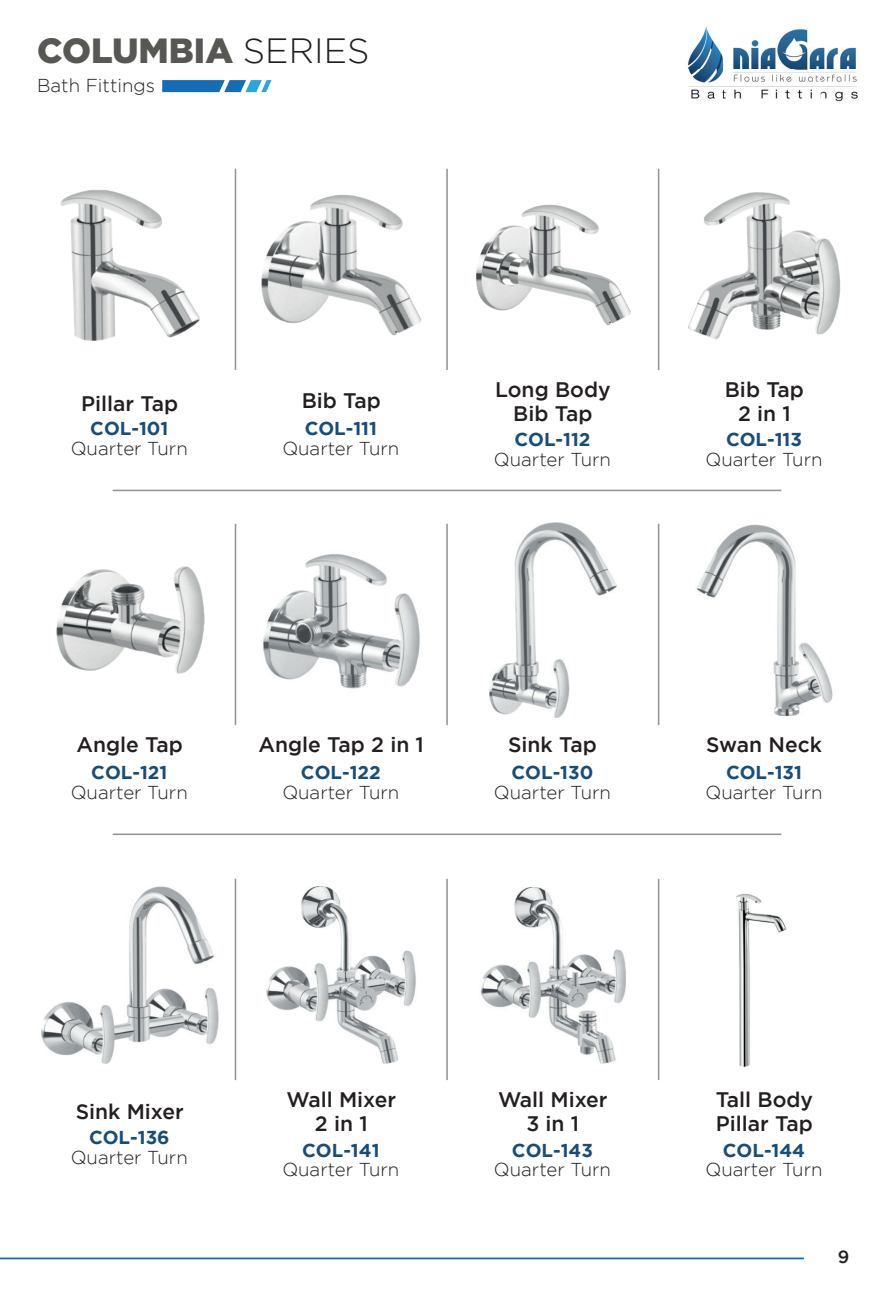
<style>
.page{position:relative;width:893px;height:1290px;background:#fff}
.page>*{position:absolute;margin:0;border:0;box-sizing:border-box;transform-origin:0 0}
.t1{font:900 35px "Gotham";color:#575854}
.t2{font:500 21px/24.5px "Gotham";color:#231f20;text-align:center}
.t3{font:300 18.55px "Gotham";color:#231f20}
.t4{font:700 18.55px "Gotham";color:#184d7a}
.t5{font:500 17.5px "Gotham";color:#231f20}
.s1{font-weight:300;color:#231f20}
</style>
<div class="page">
<img style="left:688px;top:26px;width:170px;height:76px">
<hr style="left:0;top:1257px;width:804px;height:2px;background:#1363af">
<svg style="left:162px;top:80px;width:110px;height:12px"></svg>
<hr style="left:113px;top:490px;width:668px;height:1px;background:#939598">
<hr style="left:113px;top:833px;width:668px;height:2px;background:#939598">
<hr style="left:235px;top:169px;width:1px;height:201px;background:#939598">
<hr style="left:446px;top:169px;width:2px;height:201px;background:#939598">
<hr style="left:658px;top:169px;width:1px;height:201px;background:#939598">
<img style="left:60px;top:189px;width:140px;height:152px">
<img style="left:261px;top:194px;width:160px;height:142px">
<img style="left:476px;top:204px;width:155px;height:122px">
<img style="left:688px;top:192px;width:153px;height:148px">
<hr style="left:235px;top:524px;width:1px;height:201px;background:#939598">
<hr style="left:446px;top:524px;width:2px;height:201px;background:#939598">
<hr style="left:658px;top:524px;width:1px;height:201px;background:#939598">
<img style="left:56px;top:566px;width:149px;height:108px">
<img style="left:263px;top:554px;width:157px;height:135px">
<img style="left:489px;top:522px;width:128px;height:196px">
<img style="left:696px;top:524px;width:137px;height:192px">
<hr style="left:235px;top:879px;width:1px;height:201px;background:#939598">
<hr style="left:446px;top:879px;width:2px;height:201px;background:#939598">
<hr style="left:658px;top:879px;width:1px;height:201px;background:#939598">
<img style="left:41px;top:887px;width:178px;height:176px">
<img style="left:266px;top:886px;width:150px;height:178px">
<img style="left:480px;top:887px;width:146px;height:176px">
<img style="left:736px;top:893px;width:51px;height:174px">
<h1 class="t1" style="left:37px;top:30px;width:334px">COLUMBIA <span class="s1">SERIES</span></h1>
<p class="t3" style="left:37px;top:75px;width:119px">Bath Fittings</p>
<p class="t2" style="left:81px;top:390px;width:98px">Pillar Tap</p>
<p class="t3" style="left:71px;top:438px;width:119px">Quarter Turn</p>
<p class="t4" style="left:90px;top:418px;width:80px">COL-101</p>
<p class="t2" style="left:302px;top:388px;width:81px">Bib Tap</p>
<p class="t3" style="left:282px;top:438px;width:119px">Quarter Turn</p>
<p class="t4" style="left:305px;top:418px;width:74px">COL-111</p>
<p class="t2" style="left:495px;top:376px;width:117px">Long Body<br>Bib Tap</p>
<p class="t3" style="left:494px;top:449px;width:119px">Quarter Turn</p>
<p class="t4" style="left:514px;top:429px;width:78px">COL-112</p>
<p class="t2" style="left:725px;top:376px;width:81px">Bib Tap<br>2 in 1</p>
<p class="t3" style="left:705px;top:449px;width:119px">Quarter Turn</p>
<p class="t4" style="left:726px;top:429px;width:78px">COL-113</p>
<p class="t2" style="left:77px;top:731px;width:108px">Angle Tap</p>
<p class="t3" style="left:71px;top:782px;width:119px">Quarter Turn</p>
<p class="t4" style="left:91px;top:762px;width:78px">COL-121</p>
<p class="t2" style="left:259px;top:731px;width:167px">Angle Tap 2 in 1</p>
<p class="t3" style="left:282px;top:782px;width:119px">Quarter Turn</p>
<p class="t4" style="left:301px;top:762px;width:81px">COL-122</p>
<p class="t2" style="left:508px;top:731px;width:90px">Sink Tap</p>
<p class="t3" style="left:494px;top:782px;width:119px">Quarter Turn</p>
<p class="t4" style="left:512px;top:762px;width:83px">COL-130</p>
<p class="t2" style="left:706px;top:731px;width:118px">Swan Neck</p>
<p class="t3" style="left:705px;top:782px;width:119px">Quarter Turn</p>
<p class="t4" style="left:726px;top:762px;width:78px">COL-131</p>
<p class="t2" style="left:76px;top:1099px;width:110px">Sink Mixer</p>
<p class="t3" style="left:71px;top:1147px;width:119px">Quarter Turn</p>
<p class="t4" style="left:89px;top:1127px;width:82px">COL-136</p>
<p class="t2" style="left:286px;top:1086px;width:111px">Wall Mixer<br>2 in 1</p>
<p class="t3" style="left:282px;top:1159px;width:119px">Quarter Turn</p>
<p class="t4" style="left:302px;top:1139px;width:79px">COL-141</p>
<p class="t2" style="left:498px;top:1086px;width:111px">Wall Mixer<br>3 in 1</p>
<p class="t3" style="left:494px;top:1159px;width:119px">Quarter Turn</p>
<p class="t4" style="left:512px;top:1139px;width:83px">COL-143</p>
<p class="t2" style="left:716px;top:1086px;width:99px;text-align:left">Tall Body<br>Pillar Tap</p>
<p class="t3" style="left:705px;top:1159px;width:119px">Quarter Turn</p>
<p class="t4" style="left:723px;top:1139px;width:84px">COL-144</p>
<p class="t5" style="left:838px;top:1246px;width:13px">9</p>
</div>
